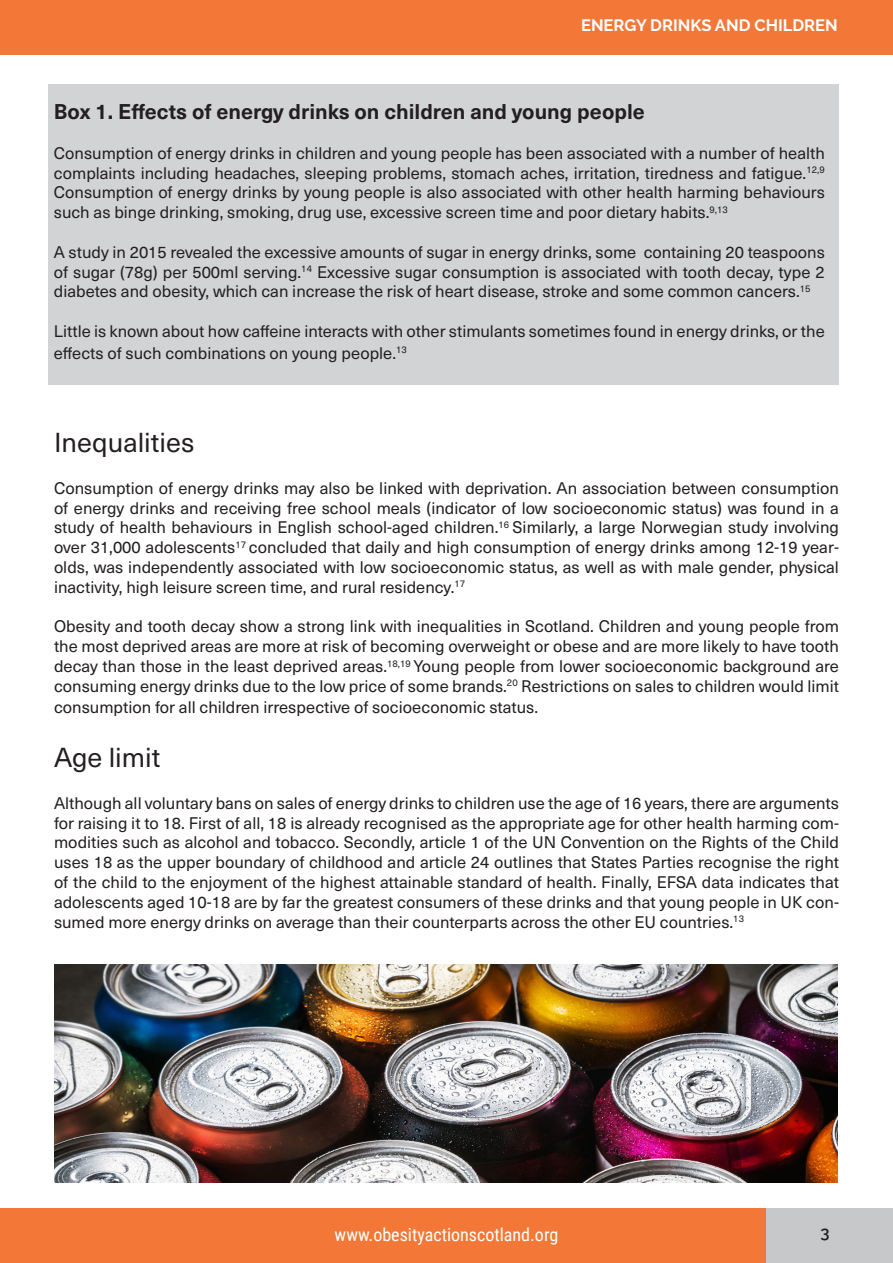
<style>
.page{position:relative;width:893px;height:1263px;background:#fff}
.page>*{position:absolute;margin:0;border:0;box-sizing:border-box;transform-origin:0 0}
.t1{font:27px "Neue Haas Unica W1 G";color:#231f20}
.t2{font:700 21px "Neue Haas Unica W1 G";color:#231f20}
.t3{font:18px "Roboto Condensed";color:#fff}
.t4{font:16.5px/19.8px "Neue Haas Unica W1 G";color:#231f20;text-align:justify}
.Section_Header_-_Ali{font:700 16.5px "Raleway";color:#fff}
.t5{font:600 16.5px "Raleway";color:#231f20}
</style>
<div class="page">
<div style="left:0;top:0;width:893px;height:54px;background:#f37736"></div>
<div style="left:766px;top:1209px;width:127px;height:54px;background:#c7c8ca"></div>
<div style="left:0;top:1209px;width:766px;height:54px;background:#f37736"></div>
<div style="left:49px;top:85px;width:790px;height:300px;background:#d2d3d5"></div>
<img style="left:54px;top:964px;width:784px;height:218px">
<p class="Section_Header_-_Ali" style="left:581px;top:16px;width:258px">ENERGY DRINKS AND CHILDREN</p>
<p class="t2" style="left:54px;top:96px;width:593px">Box 1. Effects of energy drinks on children and young people</p>
<p class="t4" style="left:54px;top:142px;width:772px">Consumption of energy drinks in children and young people has been associated with a number of health complaints including headaches, sleeping problems, stomach aches, irritation, tiredness and fatigue.<sup>12,9<br></sup>Consumption of energy drinks by young people is also associated with other health harming behaviours such as binge drinking, smoking, drug use, excessive screen time and poor dietary habits.<sup>9,13</sup></p>
<p class="t4" style="left:54px;top:241px;width:772px">A study in 2015 revealed the excessive amounts of sugar in energy drinks, some containing 20 teaspoons of sugar (78g) per 500ml serving.<sup>14</sup> Excessive sugar consumption is associated with tooth decay, type 2 diabetes and obesity, which can increase the risk of heart disease, stroke and some common cancers.<sup>15</sup></p>
<p class="t4" style="left:54px;top:319px;width:772px;line-height:21.6px">Little is known about how caffeine interacts with other stimulants sometimes found in energy drinks, or the effects of such combinations on young people.<sup>13</sup></p>
<p class="t1" style="left:54px;top:423px;width:142px">Inequalities</p>
<p class="t4" style="left:54px;top:477px;width:786px">Consumption of energy drinks may also be linked with deprivation. An association between consumption of energy drinks and receiving free school meals (indicator of low socioeconomic status) was found in a study of health behaviours in English school-aged children.<sup>16</sup> Similarly, a large Norwegian study involving over 31,000 adolescents<sup>17</sup> concluded that daily and high consumption of energy drinks among 12-19 year&shy;olds, was independently associated with low socioeconomic status, as well as with male gender, physical inactivity, high leisure screen time, and rural residency.<sup>17</sup></p>
<p class="t4" style="left:54px;top:616px;width:786px">Obesity and tooth decay show a strong link with inequalities in Scotland. Children and young people from the most deprived areas are more at risk of becoming overweight or obese and are more likely to have tooth decay than those in the least deprived areas.<sup>18,19</sup> Young people from lower socioeconomic background are consuming energy drinks due to the low price of some brands.<sup>20</sup> Restrictions on sales to children would limit</p>
<p class="t4" style="left:54px;top:697px;width:486px">consumption for all children irrespective of socioeconomic status.</p>
<p class="t1" style="left:54px;top:738px;width:108px">Age limit</p>
<p class="t4" style="left:54px;top:792px;width:786px">Although all voluntary bans on sales of energy drinks to children use the age of 16 years, there are arguments for raising it to 18. First of all, 18 is already recognised as the appropriate age for other health harming com&shy;modities such as alcohol and tobacco. Secondly, article 1 of the UN Convention on the Rights of the Child uses 18 as the upper boundary of childhood and article 24 outlines that States Parties recognise the right of the child to the enjoyment of the highest attainable standard of health. Finally, EFSA data indicates that adolescents aged 10-18 are by far the greatest consumers of these drinks and that young people in UK con&shy;sumed more energy drinks on average than their counterparts across the other EU countries.<sup>13</sup></p>
<p class="t3" style="left:335px;top:1222px;width:225px">www.obesityactionscotland.org</p>
<p class="t5" style="left:820px;top:1223px;width:11px">3</p>
</div>
